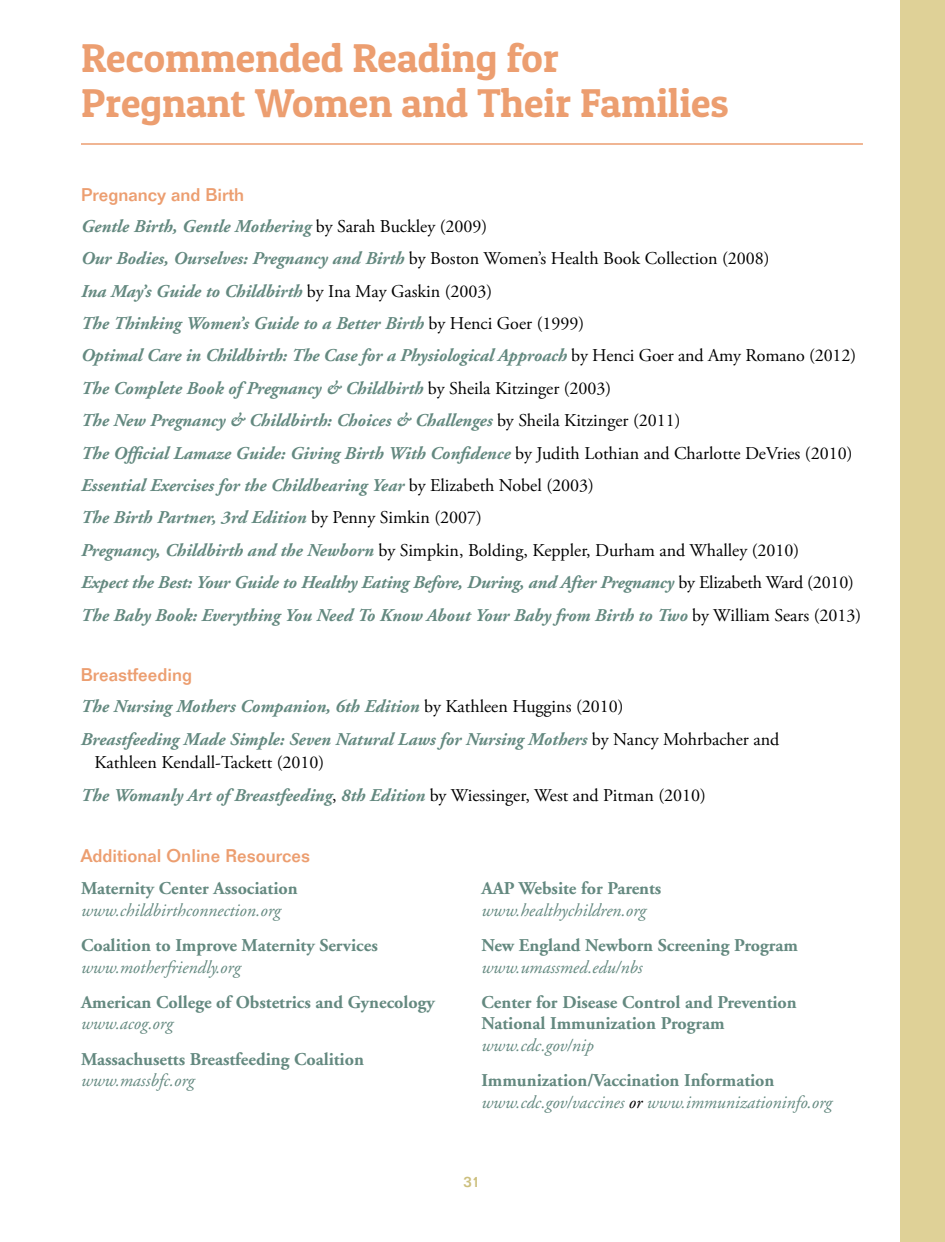
<style>
.page{position:relative;width:945px;height:1242px;background:#fff}
.page>*{position:absolute;margin:0;border:0;box-sizing:border-box;transform-origin:0 0}
.t1{font:40.35px/45px "Patua One";color:#ec9e70}
.t2{font:italic 700 18px/32.4px "Adobe Garamond";color:#648980}
.t3{font:700 18px/21.6px "Adobe Garamond";color:#648980}
.t4{font:italic 18px/21.6px "Adobe Garamond";color:#648980}
.t5{font:18px "Adobe Garamond Pro";color:#000}
.t6{font:500 18px "Folio";color:#ec9e70}
.t7{font:500 15px "Folio";color:#ccbf7d}
.s1{font-family:"Adobe Garamond Pro";font-weight:400;font-style:normal;color:#000}
.s2{font-family:"Adobe Garamond";font-weight:700;font-style:italic;color:#648980}
.s3{font-weight:700;font-style:normal}
.s4{color:#000}
</style>
<div class="page">
<div style="left:901px;top:0;width:44px;height:1242px;background:#dfd197"></div>
<hr style="left:81px;top:143px;width:782px;height:2px;background:#ec9e70">
<h1 class="t1" style="left:81px;top:35px;width:649px">Recommended Reading for<br>Pregnant Women and Their Families</h1>
<p class="t6" style="left:81px;top:184px;width:165px">Pregnancy and Birth</p>
<p class="t2" style="left:81px;top:210px;width:408px">Gentle Birth, Gentle Mothering <span class="s1">by Sarah Buckley (2009)</span></p>
<p class="t5" style="left:81px;top:248px;width:690px"><span class="s2">Our Bodies, Ourselves: Pregnancy and Birth</span> by Boston Women’s Health Book Collection (2008)</p>
<p class="t2" style="left:81px;top:275px;width:777px">Ina May’s Guide to Childbirth <span class="s1">by Ina May Gaskin (2003)<br></span>The Thinking Women’s Guide to a Better Birth <span class="s1">by Henci Goer (1999)<br></span>Optimal Care in Childbirth: The Case for a Physiological Approach <span class="s1">by Henci Goer and Amy Romano (2012)<br></span>The Complete Book of Pregnancy &amp; Childbirth <span class="s1">by Sheila Kitzinger (2003)<br></span>The New Pregnancy &amp; Childbirth: Choices &amp; Challenges <span class="s1">by Sheila Kitzinger (2011)<br></span>The Official Lamaze Guide: Giving Birth With Confidence <span class="s1">by Judith Lothian and Charlotte DeVries (2010)<br></span>Essential Exercises for the Childbearing Year <span class="s1">by Elizabeth Nobel (2003)<br></span>The Birth Partner, 3rd Edition <span class="s1">by Penny Simkin (2007)</span></p>
<p class="t5" style="left:81px;top:539px;width:720px"><span class="s2">Pregnancy, Childbirth and the Newborn</span> by Simpkin, Bolding, Keppler, Durham and Whalley (2010)</p>
<p class="t2" style="left:81px;top:567px;width:782px">Expect the Best: Your Guide to Healthy Eating Before, During, and After Pregnancy <span class="s1">by Elizabeth Ward (2010)<br></span>The Baby Book: Everything You Need To Know About Your Baby from Birth to Two <span class="s1">by William Sears (2013)</span></p>
<p class="t6" style="left:81px;top:664px;width:113px">Breastfeeding</p>
<p class="t2" style="left:81px;top:690px;width:700px;line-height:33.3px">The Nursing Mothers Companion, 6th Edition <span class="s1">by Kathleen Huggins (2010)<br></span>Breastfeeding Made Simple: Seven Natural Laws for Nursing Mothers <span class="s1">by Nancy Mohrbacher and</span></p>
<p class="t5" style="left:94px;top:751px;width:231px">Kathleen Kendall-Tackett (2010)</p>
<p class="t2" style="left:81px;top:780px;width:627px">The Womanly Art of Breastfeeding<span class="s1">,</span> 8th Edition <span class="s1">by Wiessinger, West and Pitman (2010)</span></p>
<p class="t6" style="left:81px;top:845px;width:231px">Additional Online Resources</p>
<p class="t3" style="left:81px;top:878px;width:218px">Maternity Center Association</p>
<p class="t4" style="left:81px;top:900px;width:201px">www.childbirthconnection.org</p>
<p class="t3" style="left:81px;top:935px;width:298px">Coalition to Improve Maternity Services</p>
<p class="t4" style="left:81px;top:957px;width:161px">www.motherfriendly.org</p>
<p class="t3" style="left:81px;top:992px;width:355px">American College of Obstetrics and Gynecology</p>
<p class="t4" style="left:81px;top:1014px;width:93px">www.acog.org</p>
<p class="t3" style="left:81px;top:1048px;width:284px">Massachusetts Breastfeeding Coalition</p>
<p class="t4" style="left:81px;top:1070px;width:115px">www.massbfc.org</p>
<p class="t3" style="left:482px;top:878px;width:181px">AAP Website for Parents</p>
<p class="t4" style="left:482px;top:900px;width:166px">www.healthychildren.org</p>
<p class="t3" style="left:482px;top:935px;width:318px">New England Newborn Screening Program</p>
<p class="t4" style="left:482px;top:957px;width:163px">www.umassmed.edu/nbs</p>
<p class="t3" style="left:482px;top:992px;width:317px">Center for Disease Control and Prevention<br>National Immunization Program</p>
<p class="t4" style="left:482px;top:1035px;width:114px">www.cdc.gov/nip</p>
<p class="t4" style="left:482px;top:1070px;width:352px"><span class="s3">Immunization/Vaccination Information </span>www.cdc.gov/vaccines <span class="s4">or</span> www.immunizationinfo.org</p>
<p class="t7" style="left:464px;top:1173px;width:18px">31</p>
</div>
